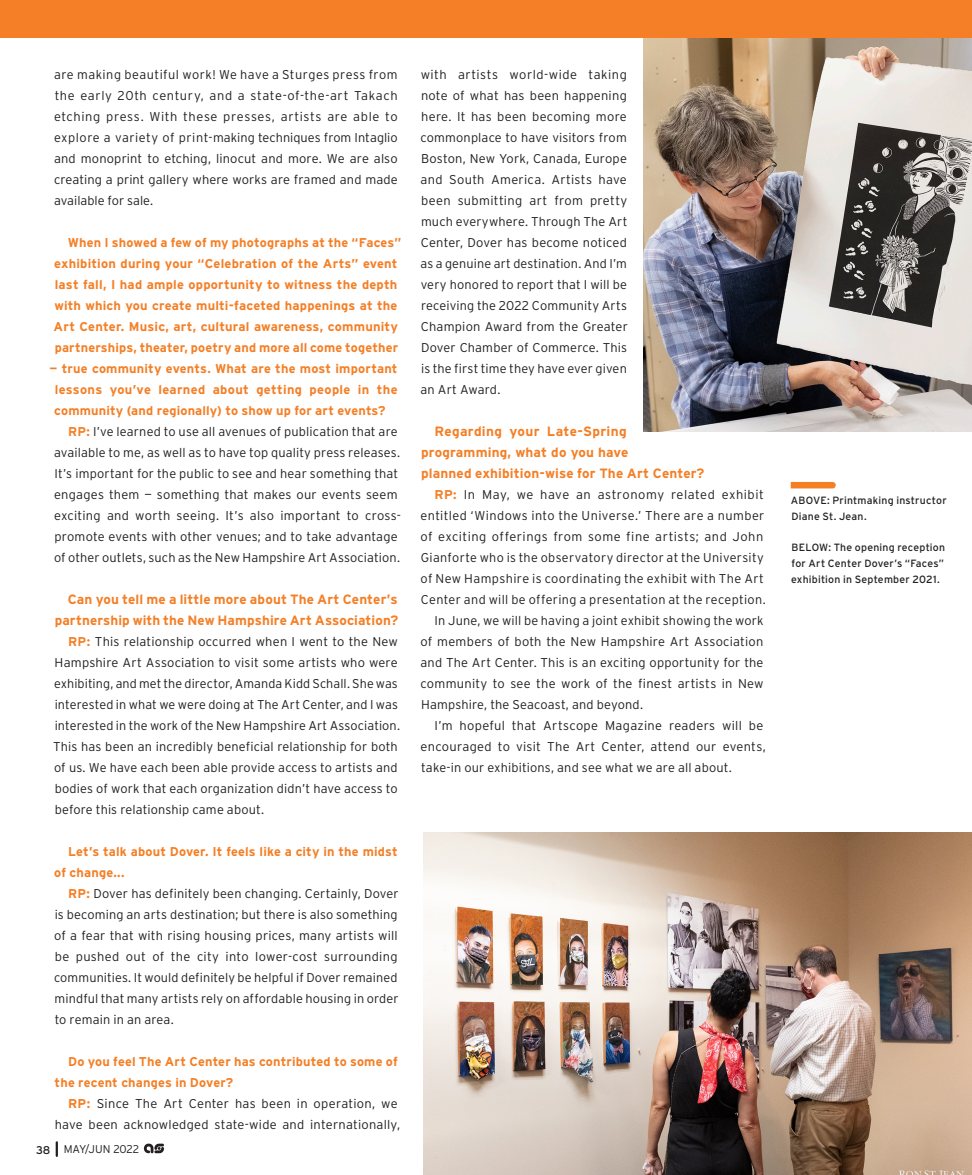
<style>
.page{position:relative;width:972px;height:1175px;background:#fff}
.page>*{position:absolute;margin:0;border:0;box-sizing:border-box;transform-origin:0 0}
.BODY_TEXT{font:700 13.5px/21px "Interstate";letter-spacing:.01em;color:#f47f26;text-align:right}
.BODY_TEXT-2{font:300 12.75px/21px "Interstate";letter-spacing:.015em;color:#231f20;text-align:justify}
.BODY_TEXT-3{font:700 12.75px/21px "Interstate";letter-spacing:.015em;color:#f47f26}
.t1{font:300 11.25px "Interstate";letter-spacing:-.02em;color:#231f20}
.CAPTIONS{font:10.5px/15.8px "Interstate";letter-spacing:.02em;color:#231f20}
.s1{font-weight:700;color:#f47f26}
.s2{font-weight:400}
</style>
<div class="page">
<img style="left:424px;top:832px;width:548px;height:342px">
<img style="left:644px;top:38px;width:328px;height:393px">
<div style="left:0;top:0;width:972px;height:38px;background:#f47f26"></div>
<svg style="left:791px;top:482px;width:45px;height:6px"></svg>
<svg style="left:56px;top:1142px;width:2px;height:13px"></svg>
<svg style="left:144px;top:1143px;width:20px;height:10px"></svg>
<p class="BODY_TEXT-2" style="left:54px;top:64px;width:345px">are making beautiful work! We have a Sturges press from the early 20th century, and a state-of-the-art Takach etching press. With these presses, artists are able to explore a variety of print-making techniques from Intaglio and monoprint to etching, linocut and more. We are also creating a print gallery where works are framed and made available for sale.</p>
<p class="BODY_TEXT-3" style="left:54px;top:232px;width:349px;text-indent:14px">When I showed a few of my photographs at the “Faces” exhibition during your “Celebration of the Arts” event last fall, I had ample opportunity to witness the depth with which you create multi-faceted happenings at the Art Center. Music, art, cultural awareness, community partnerships, theater, poetry and more all come together</p>
<p class="BODY_TEXT-3" style="left:50px;top:358px;width:350px;text-align:center">— true community events. What are the most important lessons you’ve learned about getting people in the community (and regionally) to show up for art events?</p>
<p class="BODY_TEXT-2" style="left:54px;top:421px;width:348px;text-align:left;text-indent:14px"><span class="s1">RP:</span> I’ve learned to use all avenues of publication that are available to me, as well as to have top quality press releases.<br>It’s important for the public to see and hear something that engages them — something that makes our events seem exciting and worth seeing. It’s also important to cross&shy;promote events with other venues; and to take advantage of other outlets, such as the New Hampshire Art Association.</p>
<p class="BODY_TEXT" style="left:55px;top:588px;width:345px">Can you tell me a little more about The Art Center’s partnership with the New Hampshire Art Association?</p>
<p class="BODY_TEXT-2" style="left:53px;top:631px;width:348px;text-align:left;text-indent:15px"><span class="s1">RP:</span> This relationship occurred when I went to the New Hampshire Art Association to visit some artists who were exhibiting, and met the director, Amanda Kidd Schall. She was interested in what we were doing at The Art Center, and I was interested in the work of the New Hampshire Art Association.<br>This has been an incredibly beneficial relationship for both of us. We have each been able provide access to artists and bodies of work that each organization didn’t have access to before this relationship came about.</p>
<p class="BODY_TEXT-3" style="left:54px;top:841px;width:345px;text-indent:14px">Let’s talk about Dover. It feels like a city in the midst of change...</p>
<p class="BODY_TEXT-2" style="left:54px;top:883px;width:346px;text-indent:14px"><span class="s1">RP:</span> Dover has definitely been changing. Certainly, Dover is becoming an arts destination; but there is also something of a fear that with rising housing prices, many artists will be pushed out of the city into lower-cost surrounding communities. It would definitely be helpful if Dover remained mindful that many artists rely on affordable housing in order to remain in an area.</p>
<p class="BODY_TEXT-3" style="left:55px;top:1051px;width:345px;text-indent:13px">Do you feel The Art Center has contributed to some of the recent changes in Dover?</p>
<p class="BODY_TEXT-2" style="left:55px;top:1093px;width:347px;text-align:right"><span class="s1">RP:</span> Since The Art Center has been in operation, we have been acknowledged state-wide and internationally,</p>
<p class="t1" style="left:36px;top:1142px;width:105px"><span class="s2">38</span> MAY/JUN 2022</p>
<p class="BODY_TEXT-2" style="left:421px;top:64px;width:209px">with artists world-wide taking note of what has been happening here. It has been becoming more commonplace to have visitors from Boston, New York, Canada, Europe and South America. Artists have been submitting art from pretty much everywhere. Through The Art Center, Dover has become noticed as a genuine art destination. And I’m very honored to report that I will be receiving the 2022 Community Arts Champion Award from the Greater Dover Chamber of Commerce. This is the first time they have ever given an Art Award.</p>
<p class="BODY_TEXT" style="left:421px;top:420px;width:285px;text-align:left;text-indent:13px">Regarding your Late-Spring programming, what do you have<br>planned exhibition-wise for The Art Center?</p>
<p class="BODY_TEXT-2" style="left:421px;top:484px;width:347px;text-align:left;text-indent:14px"><span class="s1">RP:</span> In May, we have an astronomy related exhibit entitled ‘Windows into the Universe.’ There are a number of exciting offerings from some fine artists; and John Gianforte who is the observatory director at the University of New Hampshire is coordinating the exhibit with The Art Center and will be offering a presentation at the reception.</p>
<p class="BODY_TEXT-2" style="left:421px;top:610px;width:345px;text-indent:14px">In June, we will be having a joint exhibit showing the work of members of both the New Hampshire Art Association and The Art Center. This is an exciting opportunity for the community to see the work of the finest artists in New Hampshire, the Seacoast, and beyond.</p>
<p class="BODY_TEXT-2" style="left:421px;top:715px;width:347px;text-align:left;text-indent:14px">I’m hopeful that Artscope Magazine readers will be encouraged to visit The Art Center, attend our events, take-in our exhibitions, and see what we are all about.</p>
<p class="CAPTIONS" style="left:791px;top:492px;width:157px">ABOVE: Printmaking instructor<br>Diane St. Jean.</p>
<p class="CAPTIONS" style="left:791px;top:540px;width:155px;text-align:justify">BELOW: The opening reception for Art Center Dover’s “Faces” exhibition in September 2021.</p>
</div>
